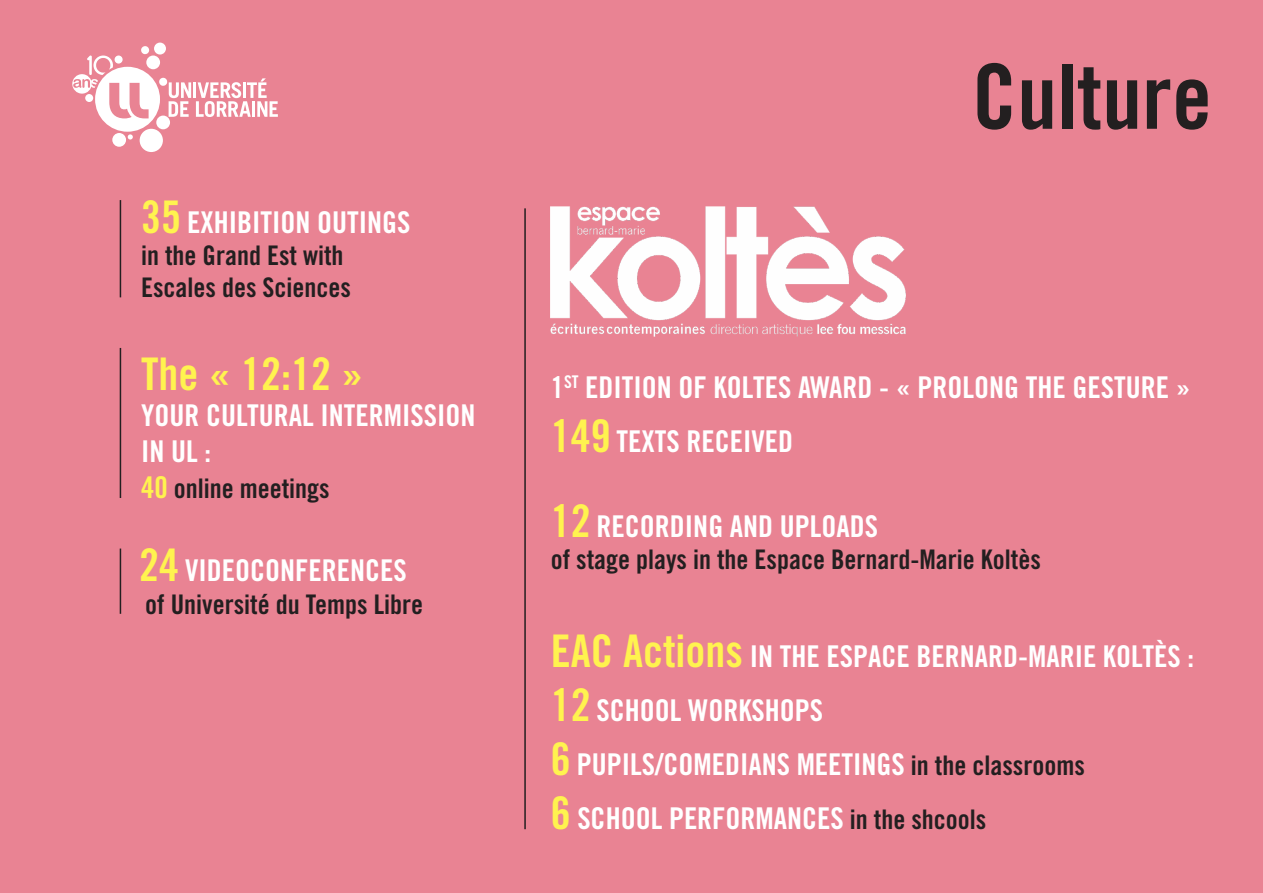
<style>
.page{position:relative;width:1263px;height:893px;background:#e98393}
.page>*{position:absolute;margin:0;border:0;box-sizing:border-box;transform-origin:0 0}
._00_GRAND_TITRE{font:90px "Trade Gothic LT Std Bd Cn 20";color:#231f20}
._00_TEXTE_BASE{font:45px "Trade Gothic LT Std Bd Cn 20";color:#fff34f}
._00_TEXTE_BASE-2{font:30px/54px "Trade Gothic LT Std Bd Cn 20";color:#fff}
._00_TEXTE_BASE-3{font:27px/32.4px "Trade Gothic LT Std Bd Cn 20";color:#231f20}
.s1{font-size:45px;color:#fff34f}
.s2{font-size:30px;color:#fff34f}
.s3{font-size:27px;color:#231f20}
</style>
<div class="page">
<div style="left:140px;top:129px;width:23px;height:23px;background:#fff;border-radius:50%"></div>
<div style="left:154px;top:43px;width:12px;height:12px;background:#fff;border-radius:50%"></div>
<div style="left:112px;top:133px;width:14px;height:14px;background:#fff;border-radius:50%"></div>
<svg style="left:72px;top:46px;width:206px;height:94px"></svg>
<img style="left:551px;top:206px;width:355px;height:131px">
<hr style="left:120px;top:200px;width:1px;height:97px;background:#231f20">
<hr style="left:120px;top:348px;width:1px;height:150px;background:#231f20">
<hr style="left:120px;top:549px;width:1px;height:65px;background:#231f20">
<hr style="left:524px;top:208px;width:2px;height:621px;background:#231f20">
<p class="_00_TEXTE_BASE-2" style="left:141px;top:195px;width:271px"><span class="s1">35</span> EXHIBITION OUTINGS</p>
<p class="_00_TEXTE_BASE-3" style="left:141px;top:239px;width:211px">in the Grand Est with<br>Escales des Sciences</p>
<p class="_00_TEXTE_BASE" style="left:141px;top:347px;width:224px">The « 12:12 »</p>
<p class="_00_TEXTE_BASE-2" style="left:141px;top:397px;width:336px;line-height:36px">YOUR CULTURAL INTERMISSION<br>IN UL :</p>
<p class="_00_TEXTE_BASE-3" style="left:141px;top:472px;width:190px"><span class="s2">40</span> online meetings</p>
<p class="_00_TEXTE_BASE-2" style="left:139px;top:543px;width:269px"><span class="s1">24</span> VIDEOCONFERENCES</p>
<p class="_00_TEXTE_BASE-3" style="left:145px;top:588px;width:279px">of Université du Temps Libre</p>
<p class="_00_GRAND_TITRE" style="left:972px;top:42px;width:241px">Culture</p>
<p class="_00_TEXTE_BASE-2" style="left:551px;top:360px;width:641px">1<sup>ST</sup> EDITION OF KOLTES AWARD - « PROLONG THE GESTURE »<br><span class="s1">149</span> TEXTS RECEIVED</p>
<p class="_00_TEXTE_BASE-2" style="left:551px;top:499px;width:329px"><span class="s1">12</span> RECORDING AND UPLOADS</p>
<p class="_00_TEXTE_BASE-3" style="left:551px;top:543px;width:492px">of stage plays in the Espace Bernard-Marie Koltès</p>
<p class="_00_TEXTE_BASE-2" style="left:551px;top:629px;width:645px"><span class="s1">EAC Actions</span> IN THE ESPACE BERNARD-MARIE KOLTÈS :</p>
<p class="_00_TEXTE_BASE-2" style="left:551px;top:683px;width:274px"><span class="s1">12</span> SCHOOL WORKSHOPS</p>
<p class="_00_TEXTE_BASE-2" style="left:551px;top:737px;width:536px"><span class="s1">6</span> PUPILS/COMEDIANS MEETINGS <span class="s3">in the classrooms</span></p>
<p class="_00_TEXTE_BASE-2" style="left:551px;top:791px;width:437px"><span class="s1">6</span> SCHOOL PERFORMANCES <span class="s3">in the shcools</span></p>
</div>
